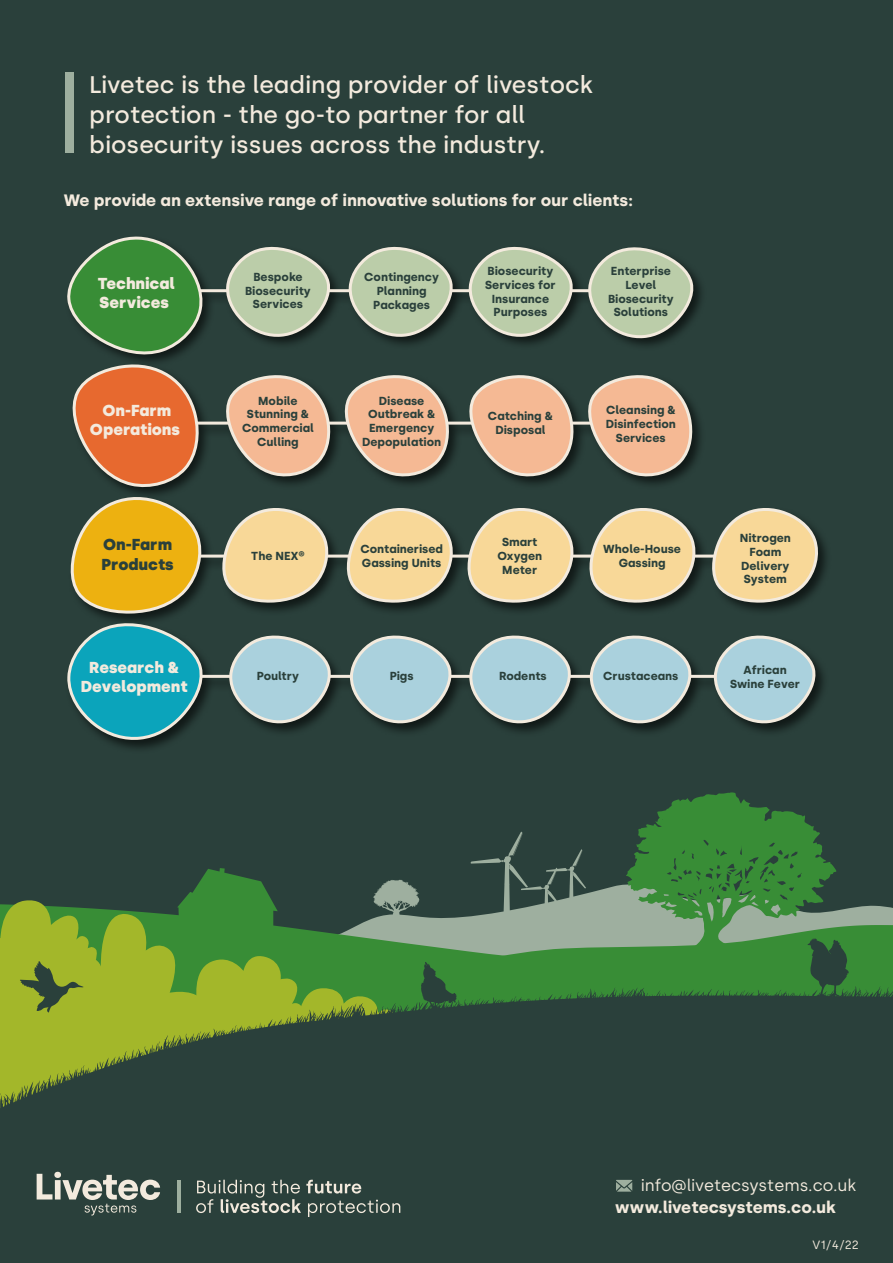
<style>
.page{position:relative;width:893px;height:1263px;background:#2a403b}
.page>*{position:absolute;margin:0;border:0;box-sizing:border-box;transform-origin:0 0}
.t1{font:500 24px/30px "Silka";color:#f3eadd}
.t2{font:700 16.5px "Silka";color:#f3eadd}
.t3{font:16.5px "Silka";color:#f3eadd}
.t4{font:900 15.9px/19px "Silka";color:#f3eadd;text-align:center}
.t5{font:900 15.9px/19px "Silka";color:#2a403b}
.t6{font:12px "Silka";color:#f3eadd}
.t7{font:700 11.7px/13.8px "Silka";color:#2a403b;text-align:center}
</style>
<div class="page">
<svg style="left:37px;top:1172px;width:123px;height:43px"></svg>
<svg style="left:196px;top:1180px;width:204px;height:37px"></svg>
<hr style="left:177px;top:1180px;width:3px;height:32px;background:#9eaf9f">
<svg style="left:616px;top:1180px;width:16px;height:11px"></svg>
<div style="left:65px;top:72px;width:8px;height:81px;background:#9eaf9f"></div>
<hr style="left:186px;top:675px;width:551px;height:3px;background:#f3eadd">
<svg style="left:230px;top:635px;width:105px;height:91px"></svg>
<svg style="left:351px;top:635px;width:105px;height:91px"></svg>
<svg style="left:470px;top:635px;width:105px;height:91px"></svg>
<svg style="left:591px;top:635px;width:105px;height:91px"></svg>
<svg style="left:715px;top:635px;width:105px;height:91px"></svg>
<hr style="left:179px;top:289px;width:487px;height:3px;background:#f3eadd">
<svg style="left:227px;top:246px;width:107px;height:93px"></svg>
<svg style="left:349px;top:246px;width:108px;height:93px"></svg>
<svg style="left:469px;top:246px;width:108px;height:93px"></svg>
<svg style="left:589px;top:247px;width:108px;height:94px"></svg>
<hr style="left:188px;top:555px;width:544px;height:3px;background:#f3eadd">
<svg style="left:217px;top:508px;width:116px;height:96px"></svg>
<svg style="left:342px;top:508px;width:359px;height:96px"></svg>
<svg style="left:707px;top:508px;width:116px;height:96px"></svg>
<hr style="left:186px;top:422px;width:429px;height:3px;background:#f3eadd">
<svg style="left:224px;top:375px;width:110px;height:102px"></svg>
<svg style="left:343px;top:375px;width:110px;height:102px"></svg>
<svg style="left:468px;top:375px;width:109px;height:102px"></svg>
<svg style="left:586px;top:375px;width:110px;height:102px"></svg>
<svg style="left:67px;top:236px;width:137px;height:252px"></svg>
<svg style="left:67px;top:494px;width:141px;height:249px"></svg>
<svg style="left:398px;top:982px;width:23px;height:30px"></svg>
<svg style="left:0;top:868px;width:398px;height:240px"></svg>
<svg style="left:421px;top:792px;width:472px;height:218px"></svg>
<h1 class="t1" style="left:89px;top:70px;width:505px">Livetec is the leading provider of livestock protection - the go-to partner for all biosecurity issues across the industry.</h1>
<h2 class="t2" style="left:64px;top:191px;width:571px">We provide an extensive range of innovative solutions for our clients:</h2>
<h3 class="t4" style="left:98px;top:273px;width:78px;text-align:left">Technical<br>Services</h3>
<p class="t7" style="left:245px;top:270px;width:67px">Bespoke<br>Biosecurity<br>Services</p>
<p class="t7" style="left:364px;top:270px;width:76px">Contingency<br>Planning<br>Packages</p>
<p class="t7" style="left:485px;top:264px;width:72px">Biosecurity<br>Services for<br>Insurance<br>Purposes</p>
<p class="t7" style="left:608px;top:264px;width:67px">Enterprise<br>Level<br>Biosecurity<br>Solutions</p>
<h3 class="t4" style="left:90px;top:400px;width:91px">On-Farm<br>Operations</h3>
<p class="t7" style="left:242px;top:393px;width:73px">Mobile<br>Stunning &amp;<br>Commercial<br>Culling</p>
<p class="t7" style="left:362px;top:393px;width:81px">Disease<br>Outbreak &amp;<br>Emergency<br>Depopulation</p>
<p class="t7" style="left:488px;top:409px;width:66px">Catching &amp;<br>Disposal</p>
<p class="t7" style="left:606px;top:403px;width:72px">Cleansing &amp;<br>Disinfection<br>Services</p>
<h3 class="t5" style="left:102px;top:535px;width:74px">On-Farm<br>Products</h3>
<p class="t7" style="left:251px;top:549px;width:55px">The NEX®</p>
<p class="t7" style="left:360px;top:542px;width:84px;text-align:left">Containerised<br>Gassing Units</p>
<p class="t7" style="left:497px;top:535px;width:46px">Smart<br>Oxygen<br>Meter</p>
<p class="t7" style="left:603px;top:542px;width:79px">Whole-House<br>Gassing</p>
<p class="t7" style="left:740px;top:531px;width:53px">Nitrogen<br>Foam<br>Delivery<br>System</p>
<h3 class="t4" style="left:81px;top:658px;width:108px">Research &amp;<br>Development</h3>
<p class="t7" style="left:257px;top:669px;width:44px">Poultry</p>
<p class="t7" style="left:390px;top:669px;width:25px">Pigs</p>
<p class="t7" style="left:499px;top:669px;width:49px">Rodents</p>
<p class="t7" style="left:603px;top:669px;width:77px">Crustaceans</p>
<p class="t7" style="left:730px;top:663px;width:72px">African<br>Swine Fever</p>
<h2 class="t3" style="left:641px;top:1175px;width:217px">info@livetecsystems.co.uk</h2>
<h2 class="t2" style="left:615px;top:1197px;width:222px">www.livetecsystems.co.uk</h2>
<p class="t6" style="left:813px;top:1237px;width:48px">V1/4/22</p>
</div>
